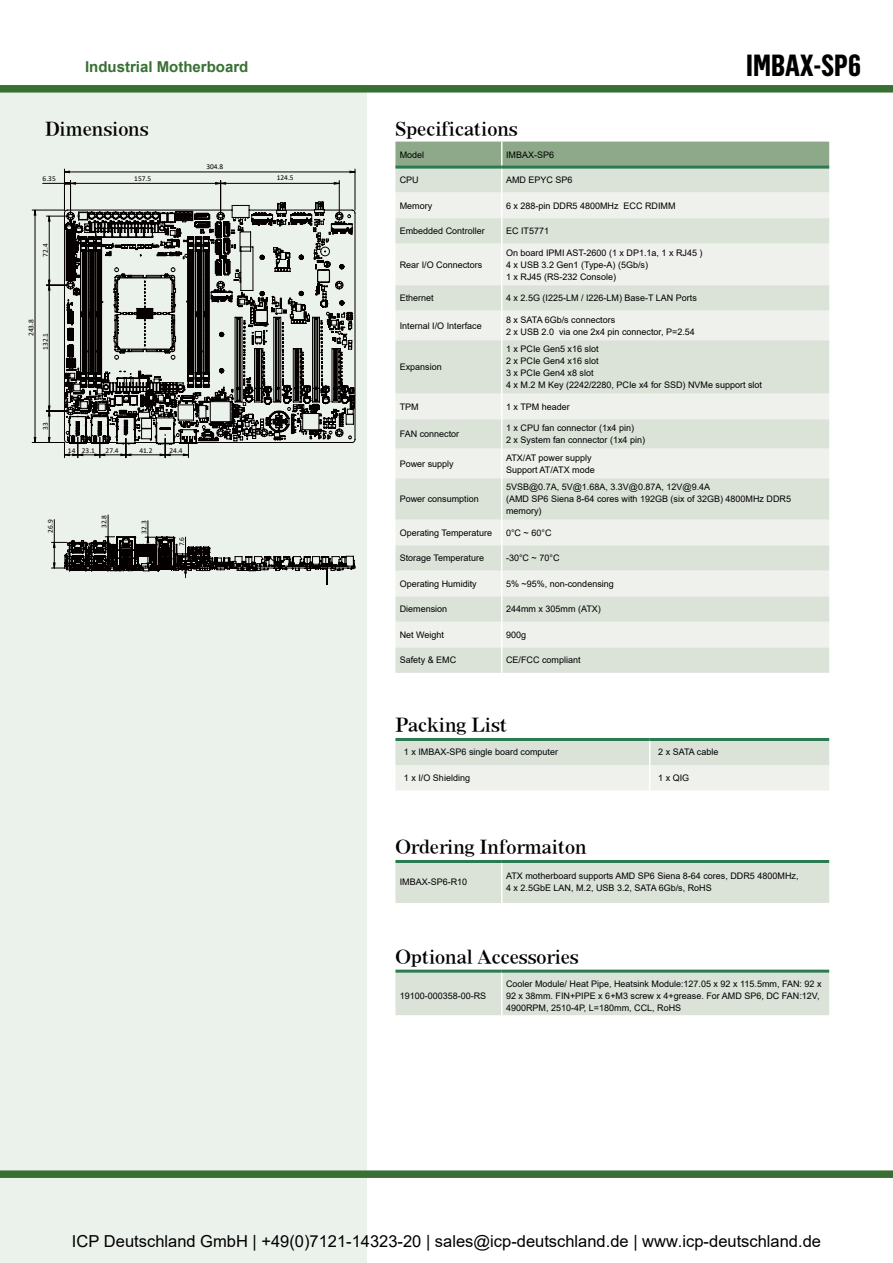
<style>
.page{position:relative;width:893px;height:1263px;background:#fff}
.page>*{position:absolute;margin:0;border:0;box-sizing:border-box;transform-origin:0 0}
.t1{font:700 30px "Flama Condensed";color:#000}
.t2{font:18px "AR Roman 1 Heavy Euro";color:#000}
.t3{font:16.5px "Arial";color:#000}
.t4{font:700 15px "Arial";color:#387033}
.t5{font:9px/12px "Arial";color:#000}
.t6{font:7.35px "Calibri";color:#040000}
</style>
<div class="page">
<div style="left:0;top:88px;width:367px;height:1175px;background:#ebf1eb"></div>
<div style="left:0;top:85px;width:893px;height:8px;background:#387033"></div>
<div style="left:0;top:1170px;width:893px;height:8px;background:#387033"></div>
<div style="left:395px;top:863px;width:434px;height:40px;background:#dbe2d8"></div>
<hr style="left:395px;top:860px;width:107px;height:3px;background:#2b7b50">
<hr style="left:502px;top:860px;width:327px;height:3px;background:#2b7b50">
<hr style="left:501px;top:863px;width:1px;height:40px;background:#fff">
<div style="left:395px;top:973px;width:434px;height:42px;background:#dbe2d8"></div>
<hr style="left:395px;top:970px;width:107px;height:3px;background:#2b7b50">
<hr style="left:501px;top:973px;width:1px;height:42px;background:#fff">
<hr style="left:502px;top:970px;width:327px;height:3px;background:#2b7b50">
<div style="left:395px;top:647px;width:434px;height:26px;background:#dbe2d8"></div>
<svg style="left:395px;top:244px;width:434px;height:403px;background:#e4e9e2"></svg>
<svg style="left:395px;top:142px;width:434px;height:102px;background:#cdd8ca"></svg>
<hr style="left:501px;top:244px;width:1px;height:41px;background:#fff">
<svg style="left:501px;top:285px;width:1px;height:55px"></svg>
<hr style="left:501px;top:340px;width:1px;height:54px;background:#fff">
<hr style="left:501px;top:419px;width:1px;height:30px;background:#fff">
<svg style="left:501px;top:449px;width:1px;height:29px"></svg>
<hr style="left:501px;top:478px;width:1px;height:42px;background:#fff">
<svg style="left:501px;top:520px;width:1px;height:153px"></svg>
<hr style="left:395px;top:166px;width:107px;height:3px;background:#2b7b50">
<hr style="left:502px;top:166px;width:327px;height:3px;background:#2b7b50">
<svg style="left:501px;top:394px;width:1px;height:25px"></svg>
<hr style="left:395px;top:738px;width:255px;height:3px;background:#2b7b50">
<hr style="left:650px;top:738px;width:179px;height:3px;background:#2b7b50">
<svg style="left:395px;top:739px;width:434px;height:51px;background:#dde5dc"></svg>
<svg style="left:66px;top:201px;width:289px;height:9px"></svg>
<hr style="left:32px;top:442px;width:33px;height:1px;background:#040000">
<hr style="left:32px;top:210px;width:33px;height:1px;background:#040000">
<hr style="left:64px;top:169px;width:1px;height:41px;background:#040000">
<hr style="left:355px;top:169px;width:1px;height:41px;background:#040000">
<hr style="left:70px;top:180px;width:1px;height:33px;background:#040000">
<hr style="left:220px;top:180px;width:1px;height:33px;background:#040000">
<hr style="left:339px;top:180px;width:1px;height:33px;background:#040000">
<svg style="left:43px;top:171px;width:312px;height:14px"></svg>
<svg style="left:34px;top:210px;width:321px;height:375px"></svg>
<h3 class="t4" style="left:85px;top:57px;width:165px">Industrial Motherboard</h3>
<h1 class="t1" style="left:746px;top:46px;width:116px">IMBAX-SP6</h1>
<h2 class="t2" style="left:45px;top:119px;width:105px">Dimensions</h2>
<p class="t6" style="left:206px;top:162px;width:18px">304.8</p>
<p class="t6" style="left:43px;top:174px;width:15px">6.35</p>
<p class="t6" style="left:134px;top:174px;width:18px">157.5</p>
<p class="t6" style="left:277px;top:172px;width:18px">124.5</p>
<p class="t6" style="left:40px;top:257px;width:15px;rotate:-90deg">72.4</p>
<p class="t6" style="left:26px;top:336px;width:18px;rotate:-90deg">243.8</p>
<p class="t6" style="left:40px;top:350px;width:18px;rotate:-90deg">132.1</p>
<p class="t6" style="left:40px;top:429px;width:9px;rotate:-90deg">33</p>
<p class="t6" style="left:68px;top:446px;width:28px">14 23.1</p>
<p class="t6" style="left:106px;top:446px;width:15px">27.4</p>
<p class="t6" style="left:139px;top:446px;width:15px">41.2</p>
<p class="t6" style="left:170px;top:446px;width:15px">24.4</p>
<p class="t6" style="left:99px;top:528px;width:15px;rotate:-90deg">32.8</p>
<p class="t6" style="left:45px;top:533px;width:15px;rotate:-90deg">26.9</p>
<p class="t6" style="left:139px;top:534px;width:15px;rotate:-90deg">32.3</p>
<p class="t6" style="left:176px;top:546px;width:11px;rotate:-90deg">7.6</p>
<h2 class="t2" style="left:395px;top:119px;width:124px">Specifications</h2>
<p class="t5" style="left:400px;top:148px;width:26px">Model</p>
<p class="t5" style="left:506px;top:148px;width:50px">IMBAX-SP6</p>
<p class="t5" style="left:400px;top:174px;width:20px">CPU</p>
<p class="t5" style="left:506px;top:174px;width:68px">AMD EPYC SP6</p>
<p class="t5" style="left:400px;top:199px;width:34px">Memory</p>
<p class="t5" style="left:506px;top:199px;width:171px">6 x 288-pin DDR5 4800MHz ECC RDIMM</p>
<p class="t5" style="left:400px;top:225px;width:87px">Embedded Controller</p>
<p class="t5" style="left:506px;top:225px;width:45px">EC IT5771</p>
<p class="t5" style="left:400px;top:258px;width:84px">Rear I/O Connectors</p>
<p class="t5" style="left:506px;top:246px;width:198px">On board IPMI AST-2600 (1 x DP1.1a, 1 x RJ45 )<br>4 x USB 3.2 Gen1 (Type-A) (5Gb/s)<br>1 x RJ45 (RS-232 Console)</p>
<p class="t5" style="left:400px;top:292px;width:36px">Ethernet</p>
<p class="t5" style="left:506px;top:292px;width:192px">4 x 2.5G (I225-LM / I226-LM) Base-T LAN Ports</p>
<p class="t5" style="left:400px;top:319px;width:84px">Internal I/O Interface</p>
<p class="t5" style="left:506px;top:313px;width:190px">8 x SATA 6Gb/s connectors<br>2 x USB 2.0 via one 2x4 pin connector, P=2.54</p>
<p class="t5" style="left:400px;top:361px;width:44px">Expansion</p>
<p class="t5" style="left:506px;top:343px;width:258px">1 x PCIe Gen5 x16 slot<br>2 x PCIe Gen4 x16 slot<br>3 x PCIe Gen4 x8 slot<br>4 x M.2 M Key (2242/2280, PCIe x4 for SSD) NVMe support slot</p>
<p class="t5" style="left:400px;top:400px;width:20px">TPM</p>
<p class="t5" style="left:506px;top:400px;width:65px">1 x TPM header</p>
<p class="t5" style="left:400px;top:428px;width:61px">FAN connector</p>
<p class="t5" style="left:506px;top:422px;width:141px">1 x CPU fan connector (1x4 pin)<br>2 x System fan connector (1x4 pin)</p>
<p class="t5" style="left:400px;top:457px;width:56px">Power supply</p>
<p class="t5" style="left:506px;top:451px;width:90px">ATX/AT power supply<br>Support AT/ATX mode</p>
<p class="t5" style="left:400px;top:493px;width:81px">Power consumption</p>
<p class="t5" style="left:506px;top:481px;width:287px">5VSB@0.7A, 5V@1.68A, 3.3V@0.87A, 12V@9.4A<br>(AMD SP6 Siena 8-64 cores with 192GB (six of 32GB) 4800MHz DDR5 memory)</p>
<p class="t5" style="left:400px;top:526px;width:94px">Operating Temperature</p>
<p class="t5" style="left:506px;top:526px;width:47px">0°C ~ 60°C</p>
<p class="t5" style="left:400px;top:552px;width:86px">Storage Temperature</p>
<p class="t5" style="left:506px;top:552px;width:55px">-30°C ~ 70°C</p>
<p class="t5" style="left:400px;top:577px;width:79px">Operating Humidity</p>
<p class="t5" style="left:506px;top:577px;width:109px">5% ~95%, non-condensing</p>
<p class="t5" style="left:400px;top:603px;width:49px">Diemension</p>
<p class="t5" style="left:506px;top:603px;width:96px">244mm x 305mm (ATX)</p>
<p class="t5" style="left:400px;top:628px;width:46px">Net Weight</p>
<p class="t5" style="left:506px;top:628px;width:22px">900g</p>
<p class="t5" style="left:400px;top:654px;width:58px">Safety &amp; EMC</p>
<p class="t5" style="left:506px;top:654px;width:76px">CE/FCC compliant</p>
<h2 class="t2" style="left:395px;top:716px;width:113px">Packing List</h2>
<p class="t5" style="left:404px;top:746px;width:156px">1 x IMBAX-SP6 single board computer</p>
<p class="t5" style="left:658px;top:746px;width:62px">2 x SATA cable</p>
<p class="t5" style="left:404px;top:772px;width:68px">1 x I/O Shielding</p>
<p class="t5" style="left:658px;top:772px;width:33px">1 x QIG</p>
<h2 class="t2" style="left:395px;top:838px;width:193px">Ordering Informaiton</h2>
<p class="t5" style="left:400px;top:876px;width:69px">IMBAX-SP6-R10</p>
<p class="t5" style="left:506px;top:870px;width:294px">ATX motherboard supports AMD SP6 Siena 8-64 cores, DDR5 4800MHz,<br>4 x 2.5GbE LAN, M.2, USB 3.2, SATA 6Gb/s, RoHS</p>
<h2 class="t2" style="left:395px;top:947px;width:185px">Optional Accessories</h2>
<p class="t5" style="left:400px;top:990px;width:88px">19100-000358-00-RS</p>
<p class="t5" style="left:506px;top:978px;width:317px">Cooler Module/ Heat Pipe, Heatsink Module:127.05 x 92 x 115.5mm, FAN: 92 x<br>92 x 38mm. FIN+PIPE x 6+M3 screw x 4+grease. For AMD SP6, DC FAN:12V,<br>4900RPM, 2510-4P, L=180mm, CCL, RoHS</p>
<h3 class="t3" style="left:72px;top:1229px;width:751px">ICP Deutschland GmbH | +49(0)7121-14323-20 | sales@icp-deutschland.de | www.icp-deutschland.de</h3>
</div>
